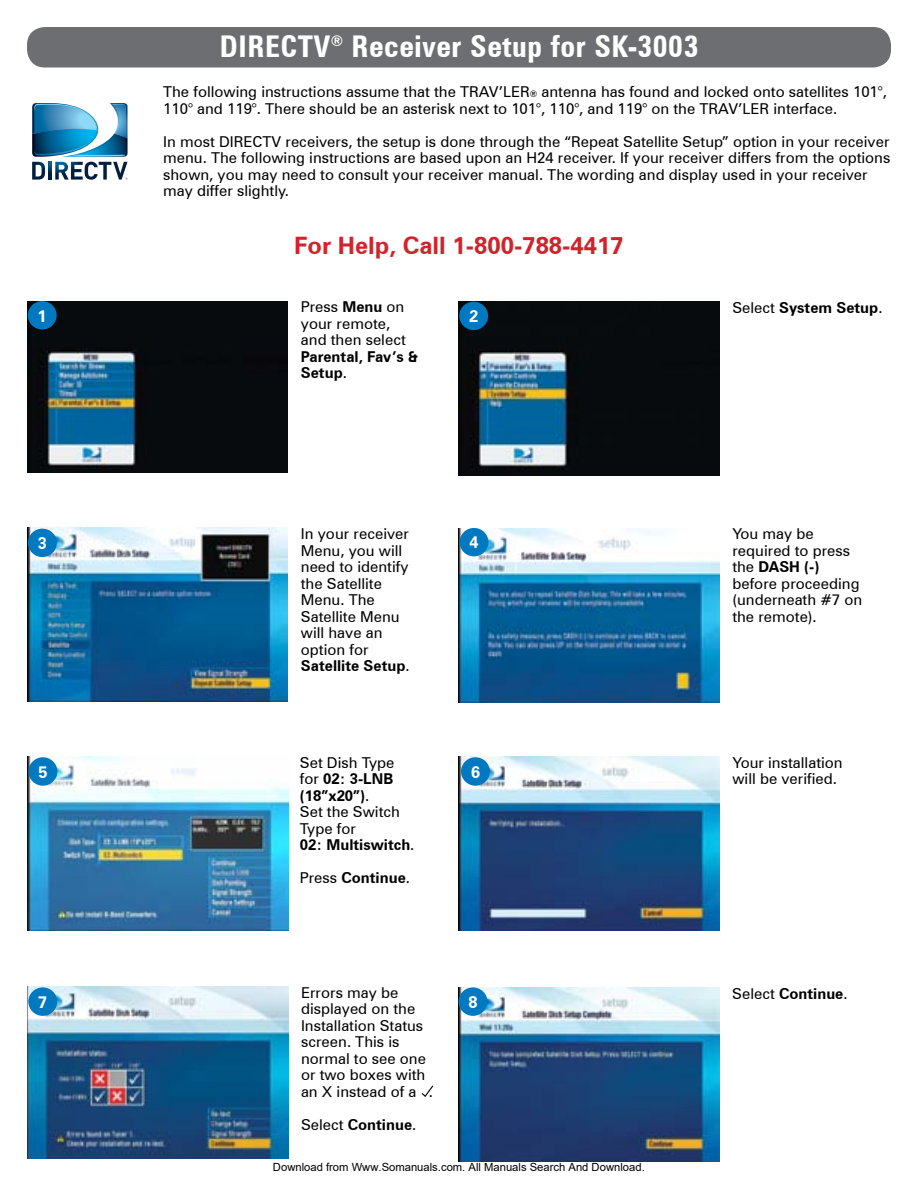
<style>
.page{position:relative;width:918px;height:1188px;background:#fff}
.page>*{position:absolute;margin:0;border:0;box-sizing:border-box;transform-origin:0 0}
.t1{font:700 condensed 30px "Zurich BT";letter-spacing:.02em;color:#fff}
.t2{font:700 24px "Zurich BT";color:#d2232a}
.t3{font:700 16.5px "Zurich BT";color:#fff}
.t4{font:15px/16.5px "Zurich BT";color:#000}
.t5{font:700 15px/16.5px "Zurich BT";color:#000}
.t6{font:11.25px "Arial";color:#000}
.s1{font-size:9px}
.s2{font-weight:700}
.s3{font-weight:400}
</style>
<div class="page">
<img style="left:28px;top:987px;width:261px;height:171px">
<img style="left:459px;top:987px;width:261px;height:174px">
<img style="left:458px;top:757px;width:261px;height:174px">
<img style="left:27px;top:757px;width:261px;height:174px">
<img style="left:458px;top:528px;width:261px;height:174px">
<img style="left:27px;top:528px;width:261px;height:174px">
<img style="left:27px;top:301px;width:261px;height:171px">
<div style="left:28px;top:301px;width:29px;height:29px;background:#0079c1;border-radius:50%"></div>
<img style="left:458px;top:301px;width:261px;height:174px">
<div style="left:459px;top:302px;width:29px;height:28px;background:#0079c1;border-radius:50%"></div>
<div style="left:27px;top:27px;width:864px;height:41px;background:#6d6e71;border-radius:18px"></div>
<div style="left:460px;top:528px;width:28px;height:28px;background:#0079c1;border-radius:50%"></div>
<div style="left:28px;top:529px;width:29px;height:28px;background:#0079c1;border-radius:50%"></div>
<div style="left:28px;top:757px;width:29px;height:29px;background:#0079c1;border-radius:50%"></div>
<div style="left:28px;top:987px;width:29px;height:29px;background:#0079c1;border-radius:50%"></div>
<div style="left:459px;top:987px;width:28px;height:29px;background:#0079c1;border-radius:50%"></div>
<div style="left:461px;top:757px;width:29px;height:29px;background:#0079c1;border-radius:50%"></div>
<svg style="left:421px;top:1085px;width:13px;height:12px"></svg>
<img style="left:32px;top:103px;width:96px;height:77px">
<h1 class="t1" style="left:220px;top:28px;width:480px">DIRECTV<sup>®</sup> Receiver Setup for SK-3003</h1>
<p class="t4" style="left:163px;top:84px;width:725px">The following instructions assume that the TRAV’LER<span class="s1">®</span> antenna has found and locked onto satellites 101°,<br>110° and 119°. There should be an asterisk next to 101°, 110°, and 119° on the TRAV’LER interface.</p>
<p class="t4" style="left:163px;top:133px;width:729px">In most DIRECTV receivers, the setup is done through the “Repeat Satellite Setup” option in your receiver menu. The following instructions are based upon an H24 receiver. If your receiver differs from the options shown, you may need to consult your receiver manual. The wording and display used in your receiver may differ slightly.</p>
<h2 class="t2" style="left:294px;top:231px;width:331px">For Help, Call 1-800-788-4417</h2>
<p class="t4" style="left:301px;top:299px;width:105px">Press <span class="s2">Menu</span> on</p>
<p class="t5" style="left:732px;top:299px;width:152px"><span class="s3">Select</span> System Setup<span class="s3">.</span></p>
<p class="t4" style="left:301px;top:315px;width:106px">your remote, and then select</p>
<p class="t5" style="left:301px;top:348px;width:118px">Parental, Fav’s &amp;<br>Setup<span class="s3">.</span></p>
<p class="t3" style="left:38px;top:306px;width:11px">1</p>
<p class="t3" style="left:469px;top:306px;width:11px">2</p>
<p class="t4" style="left:301px;top:526px;width:110px">In your receiver<br>Menu, you will need to identify the Satellite<br>Menu. The<br>Satellite Menu will have an option for<br><span class="s2">Satellite Setup</span>.</p>
<p class="t4" style="left:732px;top:526px;width:131px">You may be required to press the <span class="s2">DASH (-) </span>before proceeding (underneath #7 on the remote).</p>
<p class="t3" style="left:38px;top:533px;width:11px">3</p>
<p class="t3" style="left:469px;top:533px;width:11px">4</p>
<p class="t3" style="left:39px;top:762px;width:11px">5</p>
<p class="t4" style="left:300px;top:754px;width:116px">Set Dish Type for <span class="s2">02: 3-LNB (18”x20”)</span>.<br>Set the Switch<br>Type for<br><span class="s2">02: Multiswitch</span>.</p>
<p class="t5" style="left:300px;top:870px;width:112px"><span class="s3">Press</span> Continue<span class="s3">.</span></p>
<p class="t3" style="left:471px;top:762px;width:11px">6</p>
<p class="t4" style="left:732px;top:754px;width:112px">Your installation will be verified.</p>
<p class="t4" style="left:301px;top:984px;width:134px">Errors may be displayed on the<br>Installation Status screen. This is normal to see one or two boxes with an X instead of a .</p>
<p class="t5" style="left:301px;top:1116px;width:117px"><span class="s3">Select</span> Continue<span class="s3">.</span></p>
<p class="t6" style="left:273px;top:1160px;width:373px">Download from Www.Somanuals.com. All Manuals Search And Download.</p>
<p class="t3" style="left:38px;top:992px;width:11px">7</p>
<p class="t3" style="left:469px;top:992px;width:11px">8</p>
<p class="t5" style="left:732px;top:985px;width:117px"><span class="s3">Select</span> Continue<span class="s3">.</span></p>
</div>
